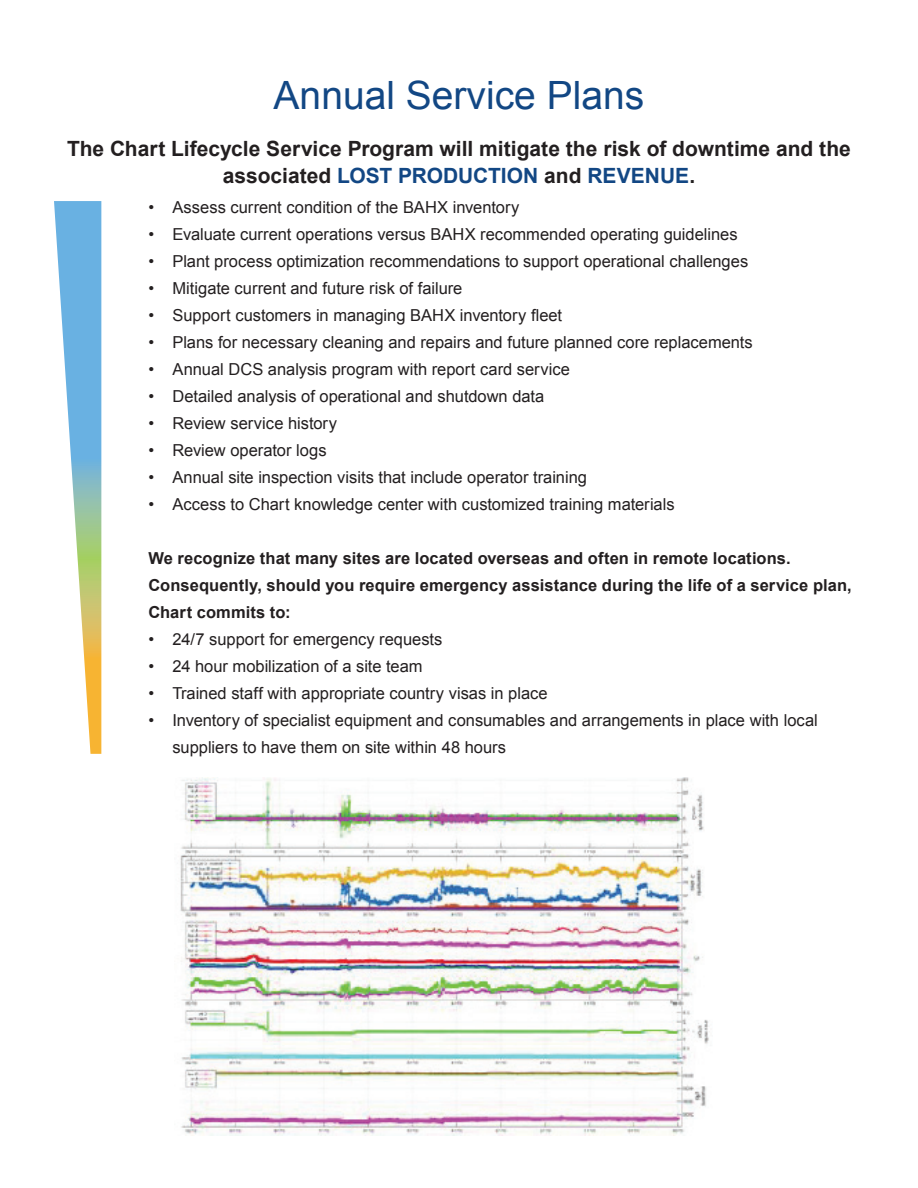
<style>
.page{position:relative;width:918px;height:1188px;background:#fff}
.page>*{position:absolute;margin:0;border:0;box-sizing:border-box;transform-origin:0 0}
.t1{font:39px "Arial";color:#124784}
.t2{font:700 21px/27px "Arial";color:#231f20;text-align:center}
.t3{font:16.5px/27px "Arial";color:#231f20}
.t4{font:700 16.5px/27px "Arial";letter-spacing:.005em;color:#231f20}
.s1{color:#124784}
</style>
<div class="page">
<img style="left:180px;top:777px;width:529px;height:359px">
<svg style="left:54px;top:201px;width:47px;height:553px"></svg>
<h1 class="t1" style="left:274px;top:69px;width:372px">Annual Service Plans</h1>
<p class="t2" style="left:67px;top:136px;width:785px">The Chart Lifecycle Service Program will mitigate the risk of downtime and the associated <span class="s1">LOST PRODUCTION</span> and <span class="s1">REVENUE</span>.</p>
<p class="t3" style="left:148px;top:194px;width:372px">• Assess current condition of the BAHX inventory</p>
<p class="t3" style="left:148px;top:221px;width:591px">• Evaluate current operations versus BAHX recommended operating guidelines</p>
<p class="t3" style="left:148px;top:248px;width:601px">• Plant process optimization recommendations to support operational challenges</p>
<p class="t3" style="left:148px;top:275px;width:315px">• Mitigate current and future risk of failure</p>
<p class="t3" style="left:148px;top:302px;width:415px">• Support customers in managing BAHX inventory fleet</p>
<p class="t3" style="left:148px;top:329px;width:606px">• Plans for necessary cleaning and repairs and future planned core replacements</p>
<p class="t3" style="left:148px;top:356px;width:423px">• Annual DCS analysis program with report card service</p>
<p class="t3" style="left:148px;top:383px;width:397px">• Detailed analysis of operational and shutdown data</p>
<p class="t3" style="left:148px;top:410px;width:190px">• Review service history</p>
<p class="t3" style="left:148px;top:437px;width:180px">• Review operator logs</p>
<p class="t3" style="left:148px;top:464px;width:440px">• Annual site inspection visits that include operator training</p>
<p class="t3" style="left:148px;top:491px;width:528px">• Access to Chart knowledge center with customized training materials</p>
<p class="t4" style="left:148px;top:545px;width:705px">We recognize that many sites are located overseas and often in remote locations.<br>Consequently, should you require emergency assistance during the life of a service plan,<br>Chart commits to:</p>
<p class="t3" style="left:148px;top:626px;width:295px">• 24/7 support for emergency requests</p>
<p class="t3" style="left:148px;top:653px;width:276px">• 24 hour mobilization of a site team</p>
<p class="t3" style="left:148px;top:680px;width:401px">• Trained staff with appropriate country visas in place</p>
<p class="t3" style="left:172px;top:707px;width:647px;text-indent:-24px">• Inventory of specialist equipment and consumables and arrangements in place with local suppliers to have them on site within 48 hours</p>
</div>
